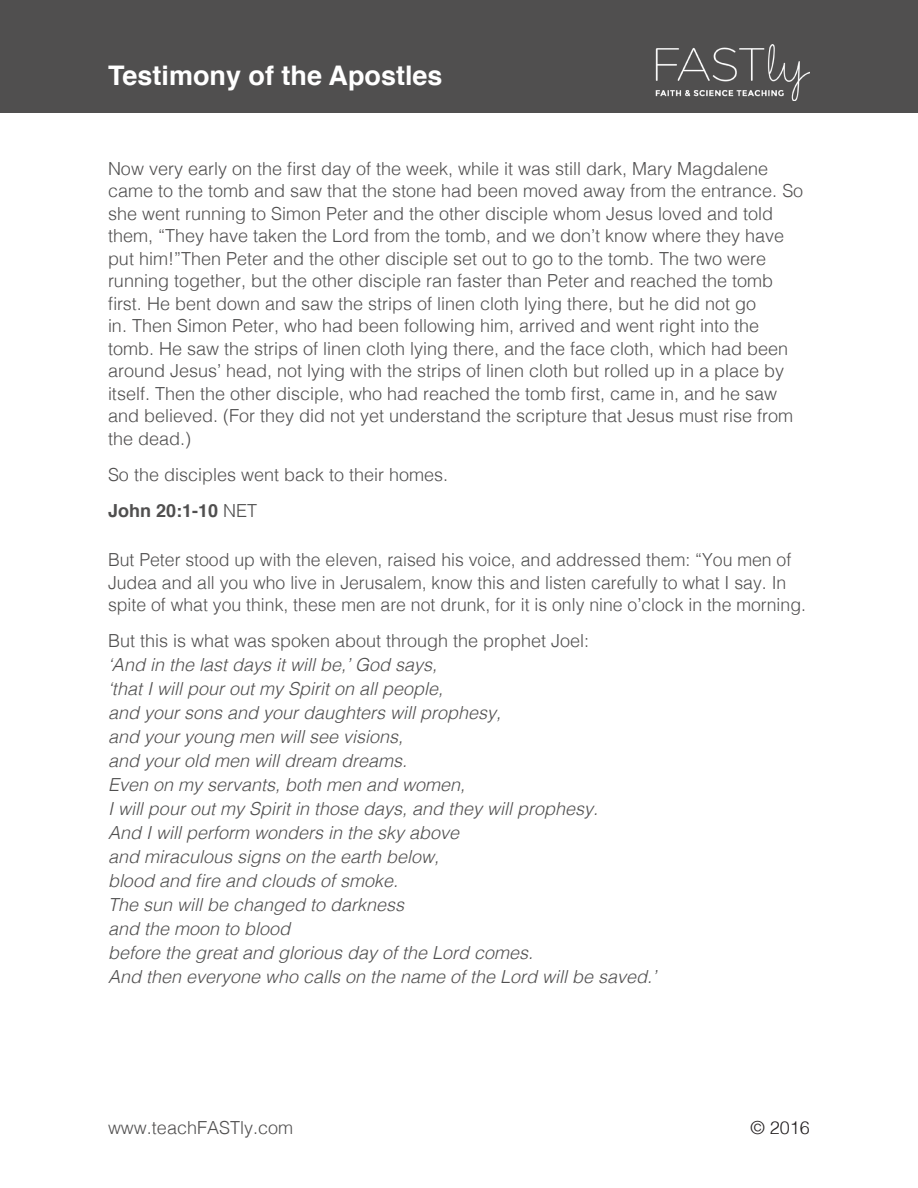
<style>
.page{position:relative;width:918px;height:1188px;background:#fff}
.page>*{position:absolute;margin:0;border:0;box-sizing:border-box;transform-origin:0 0}
.t1{font:700 27px "Helvetica";color:#fff}
.t2{font:300 18px/22.5px "Helvetica";color:#504f4f}
.t3{font:italic 300 18px/24px "Helvetica";color:#504f4f}
.t4{font:300 18px "Helvetica";color:#231f20}
.s1{font-weight:700}
</style>
<div class="page">
<div style="left:0;top:0;width:918px;height:112px;background:#504f4f"></div>
<img style="left:655px;top:45px;width:155px;height:56px">
<h1 class="t1" style="left:108px;top:54px;width:336px">Testimony of the Apostles</h1>
<p class="t2" style="left:108px;top:156px;width:697px">Now very early on the first day of the week, while it was still dark, Mary Magdalene came to the tomb and saw that the stone had been moved away from the entrance. So she went running to Simon Peter and the other disciple whom Jesus loved and told them, “They have taken the Lord from the tomb, and we don’t know where they have put him!”Then Peter and the other disciple set out to go to the tomb. The two were running together, but the other disciple ran faster than Peter and reached the tomb first. He bent down and saw the strips of linen cloth lying there, but he did not go<br>in. Then Simon Peter, who had been following him, arrived and went right into the tomb. He saw the strips of linen cloth lying there, and the face cloth, which had been around Jesus’ head, not lying with the strips of linen cloth but rolled up in a place by itself. Then the other disciple, who had reached the tomb first, came in, and he saw and believed. (For they did not yet understand the scripture that Jesus must rise from the dead.)</p>
<p class="t2" style="left:108px;top:455px;width:342px;line-height:36px">So the disciples went back to their homes.<br><span class="s1">John 20:1-10</span> NET</p>
<p class="t2" style="left:108px;top:548px;width:700px">But Peter stood up with the eleven, raised his voice, and addressed them: “You men of<br>Judea and all you who live in Jerusalem, know this and listen carefully to what I say. In spite of what you think, these men are not drunk, for it is only nine o’clock in the morning.</p>
<p class="t2" style="left:108px;top:629px;width:483px">But this is what was spoken about through the prophet Joel:</p>
<p class="t3" style="left:108px;top:652px;width:550px">‘And in the last days it will be,’ God says,<br>‘that I will pour out my Spirit on all people,<br>and your sons and your daughters will prophesy,<br>and your young men will see visions,<br>and your old men will dream dreams.<br>Even on my servants, both men and women,<br>I will pour out my Spirit in those days, and they will prophesy.<br>And I will perform wonders in the sky above<br>and miraculous signs on the earth below,<br>blood and fire and clouds of smoke.<br>The sun will be changed to darkness<br>and the moon to blood<br>before the great and glorious day of the Lord comes.<br>And then everyone who calls on the name of the Lord will be saved.’</p>
<p class="t2" style="left:108px;top:1115px;width:187px">www.teachFASTly.com</p>
<p class="t4" style="left:751px;top:1112px;width:61px">© 2016</p>
</div>
